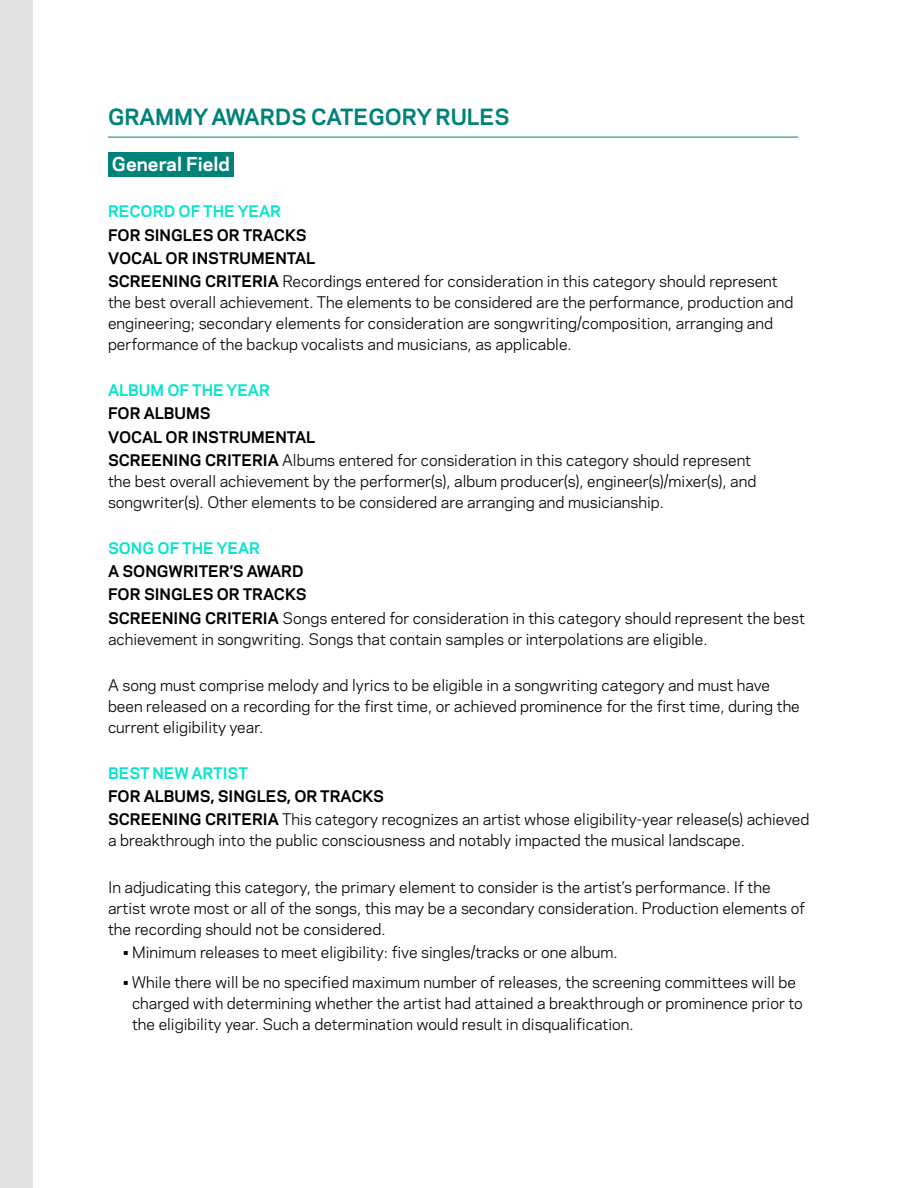
<style>
.page{position:relative;width:918px;height:1188px;background:#fff}
.page>*{position:absolute;margin:0;border:0;box-sizing:border-box;transform-origin:0 0}
.t1{font:700 21px "Galaxie Polaris";color:#008278}
.t2{font:700 18px "Galaxie Polaris";color:#fff}
.t3{font:15px/21px "Galaxie Polaris";color:#000}
.t4{font:700 15px "Galaxie Polaris";color:#08e5cc}
.s1{font-weight:700}
</style>
<div class="page">
<div style="left:0;top:0;width:32px;height:1188px;background:#e1e1e1"></div>
<div style="left:108px;top:152px;width:125px;height:25px;background:#008278"></div>
<hr style="left:108px;top:137px;width:690px;height:1px;background:#008278">
<h1 class="t1" style="left:108px;top:101px;width:403px">GRAMMY AWARDS CATEGORY RULES</h1>
<p class="t2" style="left:112px;top:151px;width:119px">General Field</p>
<p class="t4" style="left:108px;top:200px;width:175px">RECORD OF THE YEAR</p>
<p class="t3" style="left:108px;top:222px;width:671px;line-height:23.1px"><span class="s1">FOR SINGLES OR TRACKS<br>VOCAL OR INSTRUMENTAL<br>SCREENING CRITERIA</span> Recordings entered for consideration in this category should represent</p>
<p class="t3" style="left:108px;top:291px;width:687px">the best overall achievement. The elements to be considered are the performance, production and engineering; secondary elements for consideration are songwriting/composition, arranging and performance of the backup vocalists and musicians, as applicable.</p>
<p class="t4" style="left:108px;top:379px;width:163px">ALBUM OF THE YEAR</p>
<p class="t3" style="left:108px;top:401px;width:645px;line-height:23.1px"><span class="s1">FOR ALBUMS<br>VOCAL OR INSTRUMENTAL<br>SCREENING CRITERIA</span> Albums entered for consideration in this category should represent</p>
<p class="t3" style="left:108px;top:470px;width:650px">the best overall achievement by the performer(s), album producer(s), engineer(s)/mixer(s), and songwriter(s). Other elements to be considered are arranging and musicianship.</p>
<p class="t4" style="left:108px;top:537px;width:154px">SONG OF THE YEAR</p>
<p class="t3" style="left:108px;top:559px;width:699px;line-height:23.1px"><span class="s1">A SONGWRITER’S AWARD<br>FOR SINGLES OR TRACKS<br>SCREENING CRITERIA</span> Songs entered for consideration in this category should represent the best</p>
<p class="t3" style="left:108px;top:627px;width:601px">achievement in songwriting. Songs that contain samples or interpolations are eligible.</p>
<p class="t3" style="left:108px;top:674px;width:693px">A song must comprise melody and lyrics to be eligible in a songwriting category and must have been released on a recording for the first time, or achieved prominence for the first time, during the current eligibility year.</p>
<p class="t4" style="left:108px;top:762px;width:141px">BEST NEW ARTIST</p>
<p class="t3" style="left:108px;top:784px;width:703px;line-height:23.1px"><span class="s1">FOR ALBUMS, SINGLES, OR TRACKS<br>SCREENING CRITERIA</span> This category recognizes an artist whose eligibility-year release(s) achieved</p>
<p class="t3" style="left:108px;top:829px;width:639px">a breakthrough into the public consciousness and notably impacted the musical landscape.</p>
<p class="t3" style="left:108px;top:876px;width:698px">In adjudicating this category, the primary element to consider is the artist’s performance. If the artist wrote most or all of the songs, this may be a secondary consideration. Production elements of the recording should not be considered.</p>
<p class="t3" style="left:123px;top:941px;width:496px">• Minimum releases to meet eligibility: five singles/tracks or one album.</p>
<p class="t3" style="left:132px;top:971px;width:672px;text-indent:-9px">• While there will be no specified maximum number of releases, the screening committees will be charged with determining whether the artist had attained a breakthrough or prominence prior to the eligibility year. Such a determination would result in disqualification.</p>
</div>
